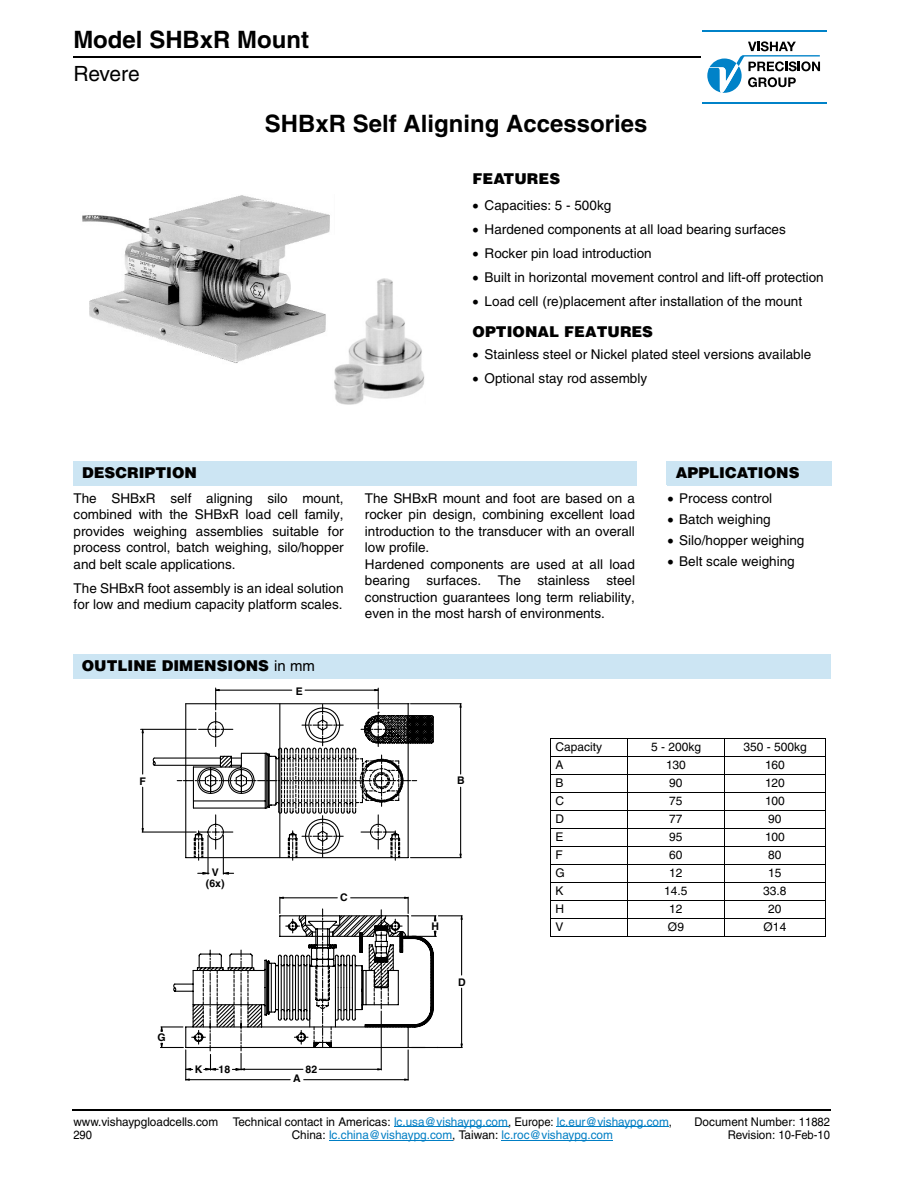
<style>
.page{position:relative;width:918px;height:1188px;background:#fff}
.page>*{position:absolute;margin:0;border:0;box-sizing:border-box;transform-origin:0 0}
.t1{font:700 24px "Helvetica";color:#000}
.t2{font:21px "Helvetica";color:#000}
.t3{font:900 15px "Helvetica";color:#000}
.t4{font:13.5px/16.5px "Helvetica";color:#000}
.t5{font:12px "Helvetica";color:#000}
.t6{font:12px "Helvetica";color:#007ec4}
.t7{font:12px "Helvetica";color:#000;scale:.94 1}
.t8{font:700 10.5px/10.5px "Helvetica";color:#000;text-align:center}
.s1{font-weight:400}
.s2{color:#007ec4}
.s3{color:#000}
</style>
<div class="page">
<svg style="left:707px;top:41px;width:113px;height:52px"></svg>
<hr style="left:702px;top:30px;width:125px;height:2px;background:#0082c8">
<hr style="left:702px;top:102px;width:125px;height:2px;background:#0082c8">
<hr style="left:73px;top:56px;width:628px;height:1px;background:#000">
<hr style="left:394px;top:1126px;width:114px;height:1px;background:#007ec4">
<hr style="left:557px;top:1126px;width:112px;height:1px;background:#007ec4">
<hr style="left:329px;top:1140px;width:123px;height:1px;background:#007ec4">
<hr style="left:502px;top:1140px;width:111px;height:1px;background:#007ec4">
<hr style="left:73px;top:1109px;width:758px;height:2px;background:#000">
<div style="left:73px;top:655px;width:757px;height:23px;background:#cce5f3"></div>
<hr style="left:73px;top:654px;width:758px;height:1px;background:#cce5f3">
<svg style="left:830px;top:655px;width:1px;height:24px"></svg>
<hr style="left:73px;top:678px;width:757px;height:1px;background:#cce5f3">
<div style="left:667px;top:462px;width:165px;height:23px;background:#cce5f3"></div>
<hr style="left:667px;top:485px;width:165px;height:1px;background:#cce5f3">
<div style="left:73px;top:462px;width:563px;height:23px;background:#cce5f3"></div>
<svg style="left:636px;top:462px;width:1px;height:24px"></svg>
<hr style="left:73px;top:485px;width:563px;height:1px;background:#cce5f3">
<img style="left:82px;top:195px;width:248px;height:168px">
<img style="left:334px;top:279px;width:91px;height:126px">
<svg style="left:140px;top:688px;width:323px;height:393px"></svg>
<hr style="left:551px;top:739px;width:1px;height:197px;background:#000">
<hr style="left:627px;top:738px;width:1px;height:199px;background:#000">
<hr style="left:724px;top:738px;width:1px;height:199px;background:#000">
<hr style="left:825px;top:739px;width:1px;height:197px;background:#000">
<hr style="left:551px;top:738px;width:275px;height:1px;background:#000">
<hr style="left:551px;top:756px;width:275px;height:1px;background:#000">
<hr style="left:551px;top:774px;width:275px;height:1px;background:#000">
<hr style="left:551px;top:792px;width:275px;height:1px;background:#000">
<hr style="left:551px;top:810px;width:275px;height:1px;background:#000">
<hr style="left:551px;top:828px;width:275px;height:1px;background:#000">
<hr style="left:551px;top:846px;width:275px;height:1px;background:#000">
<hr style="left:551px;top:864px;width:275px;height:1px;background:#000">
<hr style="left:551px;top:882px;width:275px;height:1px;background:#000">
<hr style="left:551px;top:900px;width:275px;height:1px;background:#000">
<hr style="left:551px;top:918px;width:275px;height:1px;background:#000">
<hr style="left:551px;top:936px;width:275px;height:1px;background:#000">
<h1 class="t1" style="left:73px;top:31px;width:237px">Model SHBxR Mount</h1>
<h2 class="t2" style="left:73px;top:65px;width:68px">Revere</h2>
<h1 class="t1" style="left:265px;top:115px;width:384px">SHBxR Self Aligning Accessories</h1>
<p class="t3" style="left:473px;top:174px;width:89px">FEATURES</p>
<p class="t4" style="left:473px;top:199px;width:140px">• Capacities: 5 - 500kg</p>
<p class="t4" style="left:473px;top:223px;width:315px">• Hardened components at all load bearing surfaces</p>
<p class="t4" style="left:473px;top:247px;width:181px">• Rocker pin load introduction</p>
<p class="t4" style="left:473px;top:271px;width:353px">• Built in horizontal movement control and lift-off protection</p>
<p class="t4" style="left:473px;top:295px;width:331px">• Load cell (re)placement after installation of the mount</p>
<p class="t3" style="left:473px;top:327px;width:182px">OPTIONAL FEATURES</p>
<p class="t4" style="left:473px;top:347px;width:340px">• Stainless steel or Nickel plated steel versions available</p>
<p class="t4" style="left:473px;top:371px;width:176px">• Optional stay rod assembly</p>
<p class="t3" style="left:82px;top:467px;width:116px">DESCRIPTION</p>
<p class="t4" style="left:74px;top:491px;width:272px;text-align:justify">The SHBxR self aligning silo mount, combined with the SHBxR load cell family, provides weighing assemblies suitable for process control, batch weighing, silo/hopper and belt scale applications.</p>
<p class="t4" style="left:74px;top:581px;width:272px">The SHBxR foot assembly is an ideal solution for low and medium capacity platform scales.</p>
<p class="t3" style="left:82px;top:660px;width:235px">OUTLINE DIMENSIONS <span class="s1">in mm</span></p>
<p class="t8" style="left:296px;top:687px;width:9px">E</p>
<p class="t4" style="left:365px;top:491px;width:272px">The SHBxR mount and foot are based on a rocker pin design, combining excellent load introduction to the transducer with an overall low profile.<br>Hardened components are used at all load bearing surfaces. The stainless steel construction guarantees long term reliability, even in the most harsh of environments.</p>
<p class="t3" style="left:676px;top:467px;width:125px">APPLICATIONS</p>
<p class="t4" style="left:667px;top:491px;width:106px">• Process control</p>
<p class="t4" style="left:667px;top:512px;width:105px">• Batch weighing</p>
<p class="t4" style="left:667px;top:533px;width:139px">• Silo/hopper weighing</p>
<p class="t4" style="left:667px;top:554px;width:129px">• Belt scale weighing</p>
<p class="t8" style="left:139px;top:777px;width:8px">F</p>
<p class="t8" style="left:457px;top:777px;width:9px">B</p>
<p class="t8" style="left:206px;top:868px;width:20px">V (6x)</p>
<p class="t8" style="left:340px;top:893px;width:9px">C</p>
<p class="t8" style="left:157px;top:1033px;width:10px">G</p>
<p class="t8" style="left:195px;top:1065px;width:9px">K</p>
<p class="t8" style="left:219px;top:1065px;width:13px">18</p>
<p class="t8" style="left:306px;top:1065px;width:13px">82</p>
<p class="t8" style="left:293px;top:1074px;width:9px">A</p>
<p class="t8" style="left:432px;top:922px;width:9px">H</p>
<p class="t8" style="left:458px;top:978px;width:9px">D</p>
<p class="t5" style="left:555px;top:743px;width:48px">Capacity</p>
<p class="t5" style="left:651px;top:743px;width:52px">5 - 200kg</p>
<p class="t5" style="left:743px;top:743px;width:65px">350 - 500kg</p>
<p class="t5" style="left:555px;top:761px;width:9px">A</p>
<p class="t5" style="left:666px;top:761px;width:21px">130</p>
<p class="t5" style="left:765px;top:761px;width:21px">160</p>
<p class="t5" style="left:555px;top:779px;width:9px">B</p>
<p class="t5" style="left:669px;top:779px;width:15px">90</p>
<p class="t5" style="left:765px;top:779px;width:21px">120</p>
<p class="t5" style="left:555px;top:797px;width:10px">C</p>
<p class="t5" style="left:669px;top:797px;width:15px">75</p>
<p class="t5" style="left:765px;top:797px;width:21px">100</p>
<p class="t5" style="left:555px;top:815px;width:10px">D</p>
<p class="t5" style="left:669px;top:815px;width:15px">77</p>
<p class="t5" style="left:768px;top:815px;width:15px">90</p>
<p class="t5" style="left:555px;top:833px;width:9px">E</p>
<p class="t5" style="left:669px;top:833px;width:15px">95</p>
<p class="t5" style="left:765px;top:833px;width:21px">100</p>
<p class="t5" style="left:555px;top:851px;width:9px">F</p>
<p class="t5" style="left:669px;top:851px;width:15px">60</p>
<p class="t5" style="left:768px;top:851px;width:15px">80</p>
<p class="t5" style="left:555px;top:869px;width:11px">G</p>
<p class="t5" style="left:669px;top:869px;width:15px">12</p>
<p class="t5" style="left:768px;top:869px;width:15px">15</p>
<p class="t5" style="left:555px;top:887px;width:9px">K</p>
<p class="t5" style="left:664px;top:887px;width:25px">14.5</p>
<p class="t5" style="left:763px;top:887px;width:25px">33.8</p>
<p class="t5" style="left:555px;top:905px;width:10px">H</p>
<p class="t5" style="left:669px;top:905px;width:15px">12</p>
<p class="t5" style="left:768px;top:905px;width:15px">20</p>
<p class="t5" style="left:555px;top:923px;width:9px">V</p>
<p class="t5" style="left:668px;top:923px;width:18px">Ø9</p>
<p class="t5" style="left:764px;top:923px;width:24px">Ø14</p>
<p class="t5" style="left:73px;top:1117px;width:600px">www.vishaypgloadcells.com Technical contact in Americas: <span class="s2">lc.usa@vishaypg.com</span>, Europe: <span class="s2">lc.eur@vishaypg.com</span>,</p>
<p class="t7" style="left:694px;top:1117px;width:146px">Document Number: 11882</p>
<p class="t7" style="left:73px;top:1131px;width:22px">290</p>
<p class="t6" style="left:292px;top:1131px;width:323px"><span class="s3">China:</span> lc.china@vishaypg.com<span class="s3">, Taiwan:</span> lc.roc@vishaypg.com</p>
<p class="t7" style="left:728px;top:1131px;width:111px">Revision: 10-Feb-10</p>
</div>
